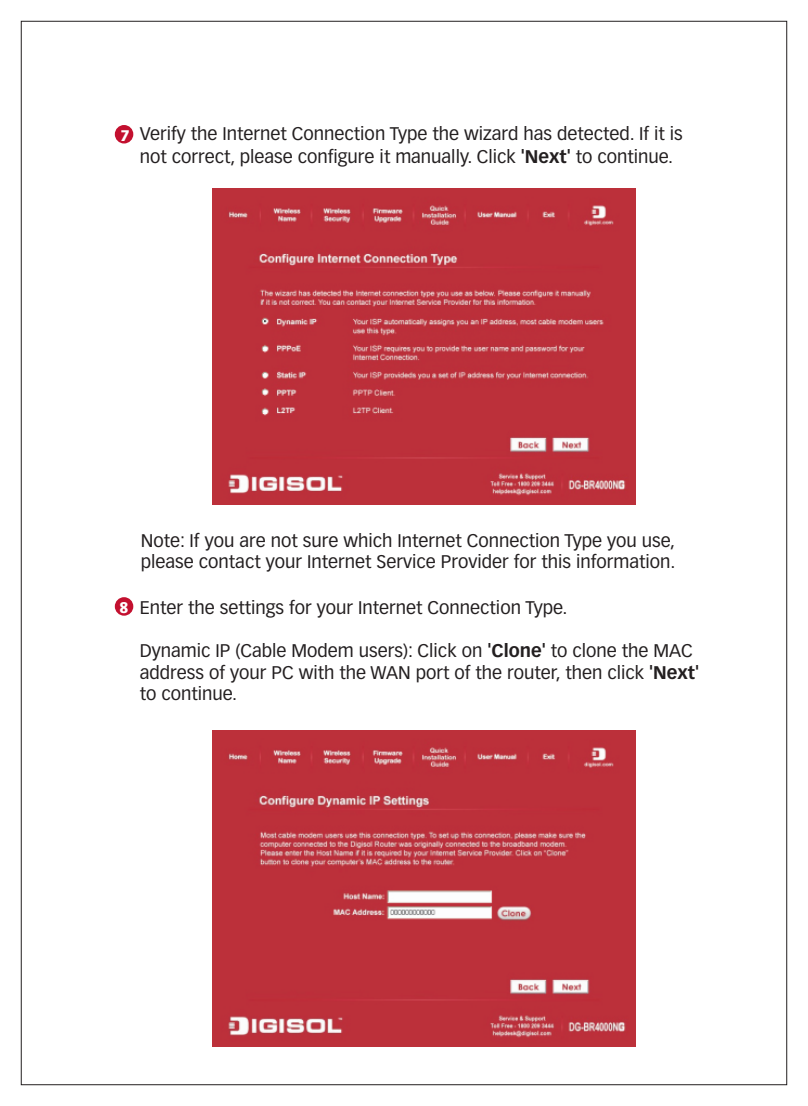
<style>
.page{position:relative;width:808px;height:1106px;background:#fff}
.page>*{position:absolute;margin:0;border:0;box-sizing:border-box;transform-origin:0 0}
.t1{font:18px/21.6px "Vectora LH";color:#231f20}
.t2{font:18px/22.8px "Vectora LH";color:#231f20}
.t3{font:700 15px "Vectora LH";color:#fff}
.s1{font-weight:700}
</style>
<div class="page">
<div style="left:115px;top:125px;width:18px;height:18px;background:#c3102f;border-radius:50%"></div>
<div style="left:115px;top:597px;width:18px;height:18px;background:#c3102f;border-radius:50%"></div>
<img style="left:213px;top:189px;width:422px;height:315px">
<img style="left:212px;top:730px;width:424px;height:316px">
<p class="t3" style="left:121px;top:129px;width:10px">7</p>
<p class="t2" style="left:140px;top:124px;width:544px">Verify the Internet Connection Type the wizard has detected. If it is not correct, please configure it manually. Click <span class="s1">'Next'</span> to continue.</p>
<p class="t3" style="left:119px;top:601px;width:10px">8</p>
<p class="t1" style="left:141px;top:530px;width:536px">Note: If you are not sure which Internet Connection Type you use, please contact your Internet Service Provider for this information.</p>
<p class="t1" style="left:140px;top:597px;width:429px">Enter the settings for your Internet Connection Type.</p>
<p class="t1" style="left:140px;top:641px;width:561px">Dynamic IP (Cable Modem users): Click on <span class="s1">'Clone'</span> to clone the MAC address of your PC with the WAN port of the router, then click <span class="s1">'Next' </span>to continue.</p>
</div>
